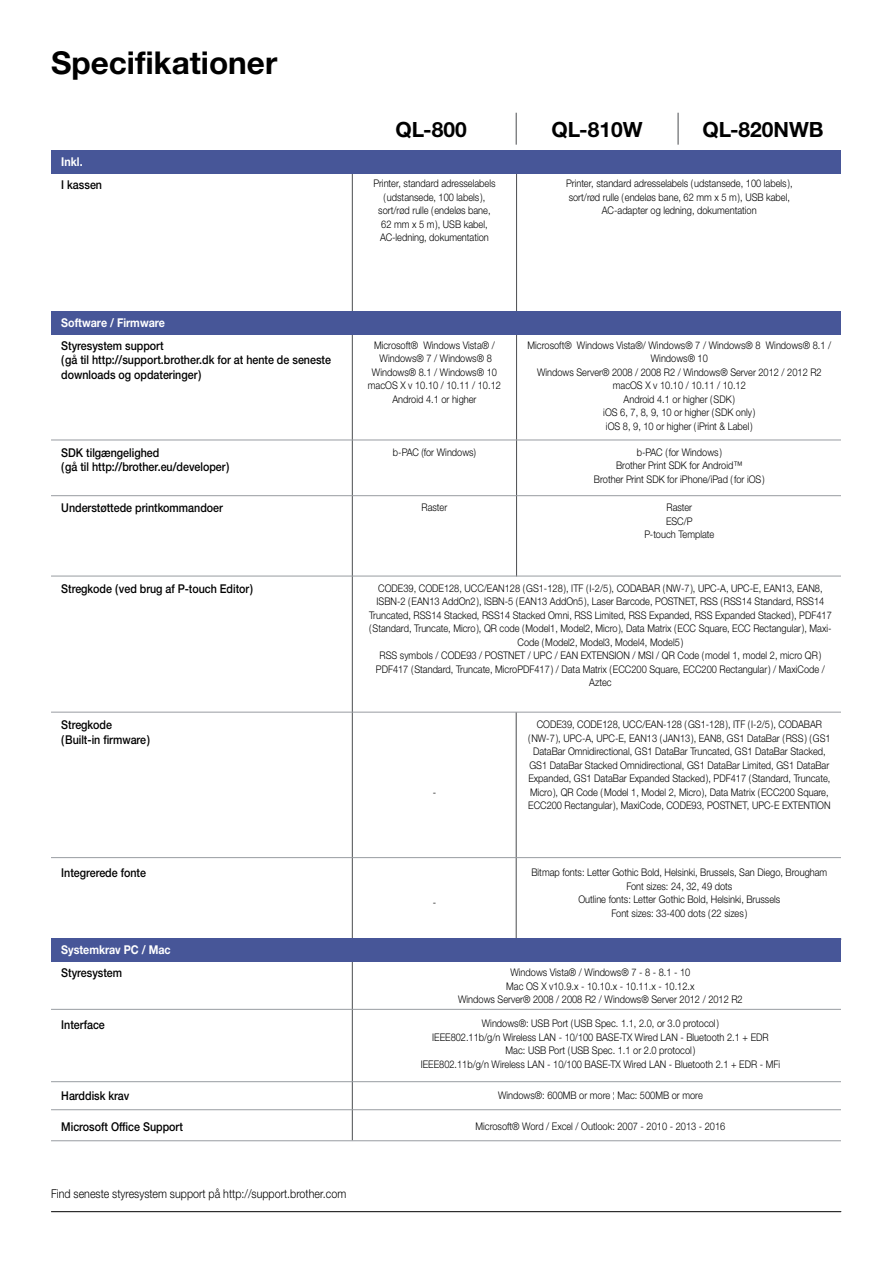
<style>
.page{position:relative;width:893px;height:1263px;background:#fff}
.page>*{position:absolute;margin:0;border:0;box-sizing:border-box;transform-origin:0 0}
.t1{font:700 31.5px "Helvetica Neue LTW1 G";color:#000}
.t2{font:700 21px "Helvetica Neue LTW1 G";color:#000}
.t3{font:500 12.15px/14.5px "Helvetica Neue LTW1 G";color:#000;scale:.88 1}
.t4{font:300 12.15px "Helvetica Neue LTW1 G";color:#000;scale:.88 1}
.t5{font:700 12.15px "Helvetica Neue LTW1 G";color:#fff;scale:.88 1}
.t6{font:300 10.5px/13.5px "Helvetica Neue LTW1 G";color:#000;text-align:center;scale:.88 1}
</style>
<div class="page">
<hr style="left:516px;top:173px;width:1px;height:403px;background:#4b4d50">
<hr style="left:352px;top:173px;width:1px;height:967px;background:#4b4d50">
<div style="left:51px;top:311px;width:790px;height:23px;background:#475698"></div>
<hr style="left:51px;top:440px;width:790px;height:1px;background:#989ca1">
<hr style="left:678px;top:113px;width:1px;height:32px;background:#4b4d50">
<hr style="left:516px;top:113px;width:1px;height:32px;background:#4b4d50">
<hr style="left:51px;top:495px;width:790px;height:1px;background:#989ca1">
<hr style="left:51px;top:576px;width:790px;height:1px;background:#989ca1">
<hr style="left:51px;top:712px;width:790px;height:1px;background:#989ca1">
<hr style="left:516px;top:712px;width:1px;height:227px;background:#4b4d50">
<hr style="left:51px;top:857px;width:790px;height:1px;background:#989ca1">
<hr style="left:51px;top:1211px;width:790px;height:1px;background:#000">
<div style="left:51px;top:150px;width:790px;height:23px;background:#475698"></div>
<div style="left:51px;top:938px;width:790px;height:23px;background:#475698"></div>
<hr style="left:51px;top:1009px;width:790px;height:1px;background:#989ca1">
<hr style="left:51px;top:1081px;width:790px;height:1px;background:#989ca1">
<hr style="left:51px;top:1109px;width:790px;height:1px;background:#989ca1">
<hr style="left:51px;top:1140px;width:790px;height:1px;background:#989ca1">
<h1 class="t1" style="left:51px;top:43px;width:228px">Specifikationer</h1>
<p class="t5" style="left:61px;top:154px;width:26px">Inkl.</p>
<p class="t3" style="left:61px;top:177px;width:48px">I kassen</p>
<p class="t5" style="left:61px;top:315px;width:119px">Software / Firmware</p>
<p class="t3" style="left:61px;top:338px;width:308px">Styresystem support<br>(gå til http://support.brother.dk for at hente de seneste downloads og opdateringer(</p>
<h2 class="t2" style="left:396px;top:117px;width:73px">QL-800</h2>
<h2 class="t2" style="left:552px;top:117px;width:92px">QL-810W</h2>
<h2 class="t2" style="left:702px;top:117px;width:123px">QL-820NWB</h2>
<p class="t6" style="left:373px;top:177px;width:140px">Printer, standard adresselabels (udstansede, 100 labels ,( sort/rød rulle (endeløs bane,<br>62 mm m5x ,) USB kabel,<br>AC-ledning, dokumentation</p>
<p class="t6" style="left:566px;top:177px;width:259px">Printer, standard adresselabels (udstansede, 100 labels ,( sort/rød rulle (endeløs bane, 62 mm m5x ,) USB kabel,<br>AC-adapter og ledning, dokumentation</p>
<p class="t6" style="left:374px;top:338px;width:52px">Microsoft®</p>
<p class="t6" style="left:380px;top:351px;width:129px">Windows® /7 WindowsR 8</p>
<p class="t6" style="left:372px;top:365px;width:144px">Windows® 8.1 / WindowsR 10</p>
<p class="t6" style="left:368px;top:378px;width:153px">macOS vX 10.10 / 10.11 / 10.12</p>
<p class="t6" style="left:392px;top:392px;width:97px">Android 4.1 or higher</p>
<p class="t6" style="left:423px;top:338px;width:83px">Windows VistaR /</p>
<p class="t6" style="left:528px;top:338px;width:52px">Microsoft®</p>
<p class="t6" style="left:537px;top:351px;width:325px">WindowsR 10<br>Windows Server® 2008 / 2008 /2R Windows® Server 2012 / 2012 2R macOS vX 10.10 / 10.11 / 10.12<br>Android 4.1 or higher (SDK(<br>iOS 6, 7, 8, 9, 10 or higher (SDK only(<br>iOS 8, 9, 10 or higher ( iPrint &amp; Label(</p>
<p class="t6" style="left:577px;top:338px;width:210px">Windows Vista®/ Windows® /7 Windows® 8</p>
<p class="t6" style="left:766px;top:338px;width:76px">WindowsR 8.1 /</p>
<p class="t3" style="left:61px;top:445px;width:193px">SDK tilgængelighed<br>(gå til http://brother.eu/developer(</p>
<p class="t6" style="left:637px;top:445px;width:98px">-b PAC (for Windows(</p>
<p class="t6" style="left:393px;top:445px;width:96px">-b PAC (for Windows)</p>
<p class="t6" style="left:594px;top:459px;width:196px">Brother Print SDK for AndroidTM<br>Brother Print SDK for iPhone/iPad (for iOS(</p>
<p class="t6" style="left:666px;top:501px;width:31px">Raster</p>
<p class="t3" style="left:61px;top:501px;width:185px">Understøttede printkommandoer</p>
<p class="t6" style="left:422px;top:501px;width:31px">Raster</p>
<p class="t3" style="left:61px;top:581px;width:220px">Stregkode (ved brug af -P touch Editor)</p>
<p class="t3" style="left:61px;top:718px;width:102px">Stregkode<br>(Built i n- firmware(</p>
<p class="t3" style="left:61px;top:866px;width:98px">Integrerede fonte</p>
<p class="t5" style="left:61px;top:942px;width:126px">Systemkrav PC / Mac</p>
<p class="t3" style="left:61px;top:966px;width:71px">Styresystem</p>
<p class="t3" style="left:61px;top:1017px;width:51px">Interface</p>
<p class="t3" style="left:61px;top:1088px;width:79px">Harddisk krav</p>
<p class="t3" style="left:61px;top:1119px;width:140px">Microsoft Office Support</p>
<p class="t4" style="left:51px;top:1186px;width:337px">Find seneste styresystem support på http://support.brother.com</p>
<p class="t6" style="left:644px;top:514px;width:81px">ESC P/<br>-P touch Template</p>
<p class="t6" style="left:378px;top:581px;width:506px">CODE39, CODE128, UCC/EAN128 (GS1-128 ,) ITF I( -2/5 ,) CODABAR (NW-7 ,) UPC ,A- UPC ,E- EAN13, EAN8,</p>
<p class="t6" style="left:369px;top:595px;width:527px">ISBN-2 (EAN13 AddOn , )2 ISBN-5 (EAN13 AddOn , )5 Laser Barcode, POSTNET, RSS (RSS14 Standard, RSS14<br>Truncated, RSS14 Stacked, RSS14 Stacked Omni, RSS Limited, RSS Expanded, RSS Expanded Stacked ,) PDF417</p>
<p class="t6" style="left:518px;top:635px;width:190px">Code (Model2, Model3, Model4, Model (5</p>
<p class="t6" style="left:369px;top:622px;width:527px">(Standard, Truncate, Micro ,) QR code (Model1, Model2, Micro ,) Data Matrix (ECC Square, ECC Rectangular ,) Maxi-</p>
<p class="t6" style="left:376px;top:649px;width:512px">RSS symbols / CODE93 / POSTNET / UPC / EAN EXTENSION / MSI / QR Code (model 1, model 2, micro QR(<br>PDF417 (Standard, Truncate, MicroPDF417 /) Data Matrix (ECC200 Square, ECC200 Rectangular /) MaxiCode /<br>Aztec</p>
<p class="t6" style="left:433px;top:785px;width:5px">-</p>
<p class="t6" style="left:528px;top:718px;width:345px">CODE39, CODE128, UCC/EAN-128 (GS1-128 ,) ITF I( -2/5 ,) CODABAR (NW-7 ,) UPC ,A- UPC ,E- EAN13 (JAN13 ,) EAN8, GS1 DataBar (RSS) (GS1<br>DataBar Omnidirectional, GS1 DataBar Truncated, GS1 DataBar Stacked, GS1 DataBar Stacked Omnidirectional, GS1 DataBar Limited, GS1 DataBar Expanded, GS1 DataBar Expanded Stacked ,) PDF417 (Standard, Truncate, Micro ,) QR Code (Model 1, Model 2, Micro ,) Data Matrix (ECC200 Square, ECC200 Rectangular ,) MaxiCode, CODE93, POSTNET, UPC E- EXTENTION</p>
<p class="t6" style="left:433px;top:895px;width:5px">-</p>
<p class="t6" style="left:531px;top:866px;width:338px">Bitmap fonts: Letter Gothic Bold, Helsinki, Brussels, San Diego, Brougham Font sizes: 24, 32, 49 dots<br>Outline fonts: Letter Gothic Bold, Helsinki, Brussels<br>Font sizes: 33-400 dots (22 sizes(</p>
<p class="t6" style="left:510px;top:966px;width:206px">Windows Vista® / WindowsR -8-7 8.1 - 10</p>
<p class="t6" style="left:458px;top:979px;width:325px">Mac OS vX 10.9. -x 10.10. -x 10.11. -x 10.12.x<br>Windows Server® 2008 / 2008 /2R Windows® Server 2012 / 2012 2R</p>
<p class="t6" style="left:482px;top:1017px;width:271px">Windows®: USB Port (USB Spec. 1.1, 2.0, or 3.0 protocol(</p>
<p class="t6" style="left:421px;top:1030px;width:410px">IEEE802.11 n/g/b Wireless LAN - 10/100 BASE-TX Wired LAN - Bluetooth 2.1 + EDR<br>Mac: USB Port (USB Spec. 1.1 or 2.0 protocol(<br>IEEE802.11 n/g/b Wireless LAN - 10/100 BASE-TX Wired LAN - Bluetooth 2.1 + EDR - MFi</p>
<p class="t6" style="left:498px;top:1088px;width:234px">Windows®: 600MB or more ¦ Mac: 500MB or more</p>
<p class="t6" style="left:475px;top:1119px;width:285px">Microsoft® Word / Excel / Outlook: 2007 - 2010 - 2013 - 2016</p>
</div>
